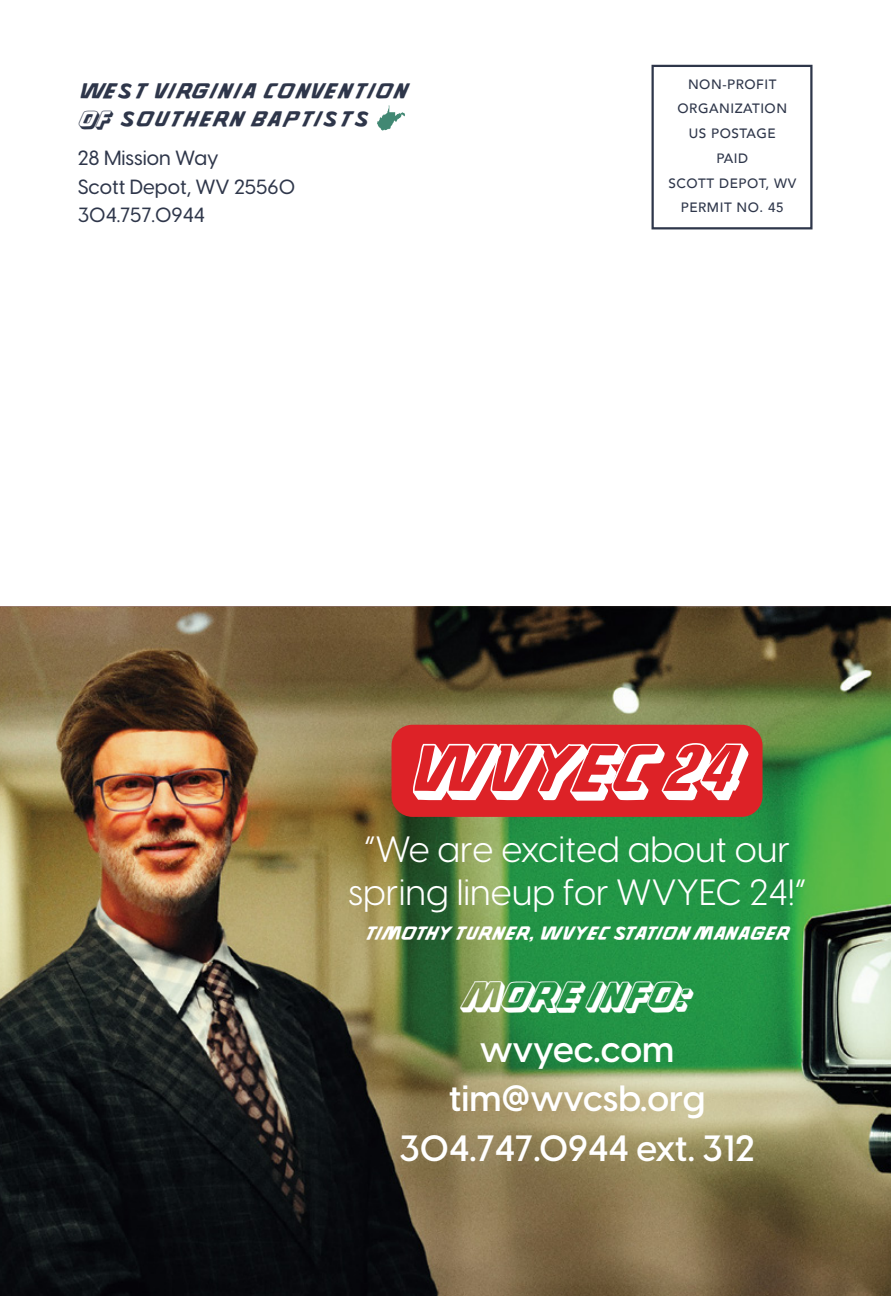
<style>
.page{position:relative;width:891px;height:1296px;background:#fff}
.page>*{position:absolute;margin:0;border:0;box-sizing:border-box;transform-origin:0 0}
.t1{font:81.9px "CA Kometo";letter-spacing:-.04em;color:#fff}
.t2{font:45px "CA Kometo";letter-spacing:-.02em;color:#fff}
.t3{font:36px/43.2px "Visby CF";color:#fff;text-align:center}
.t4{font:600 36px/49.3px "Visby CF";color:#fff;text-align:center}
.t5{font:27px/27.9px "CA Kometo Fill";color:#2e364a}
.t6{font:23.62px "CA Kometo Fill";letter-spacing:-.04em;color:#fff}
.t7{font:500 20.25px/28.8px "Visby CF";color:#2e364a}
.t8{font:500 13.5px/24.8px "Avenir";letter-spacing:.04em;color:#2e364a;text-align:center}
.s1{font-family:"CA Kometo"}
</style>
<div class="page">
<img style="left:0;top:608px;width:891px;height:688px">
<div style="left:392px;top:725px;width:371px;height:92px;background:#dd2227;border-radius:21px"></div>
<div style="left:652px;top:65px;width:161px;height:164px;border:2px solid #2e364a"></div>
<svg style="left:377px;top:105px;width:28px;height:26px"></svg>
<p class="t5" style="left:78px;top:77px;width:332px">West Virginia Convention<br><span class="s1">OF</span> Southern Baptists</p>
<p class="t7" style="left:78px;top:142px;width:219px">28 Mission Way<br>Scott Depot, WV 25560<br>304.757.0944</p>
<p class="t8" style="left:668px;top:71px;width:129px">NON-PROFIT<br>ORGANIZATION<br>US POSTAGE<br>PAID<br>SCOTT DEPOT, WV<br>PERMIT NO. 45</p>
<p class="t1" style="left:406px;top:719px;width:333px">WVYEC 24</p>
<p class="t3" style="left:348px;top:825px;width:460px">“We are excited about our spring lineup for WVYEC 24!”</p>
<p class="t6" style="left:364px;top:919px;width:427px">Timothy Turner, wVYEC Station Manager</p>
<p class="t2" style="left:461px;top:968px;width:231px">MORE INFO:</p>
<p class="t4" style="left:399px;top:1023px;width:357px">wvyec.com tim@wvcsb.org<br>304.747.0944 ext. 312</p>
</div>
